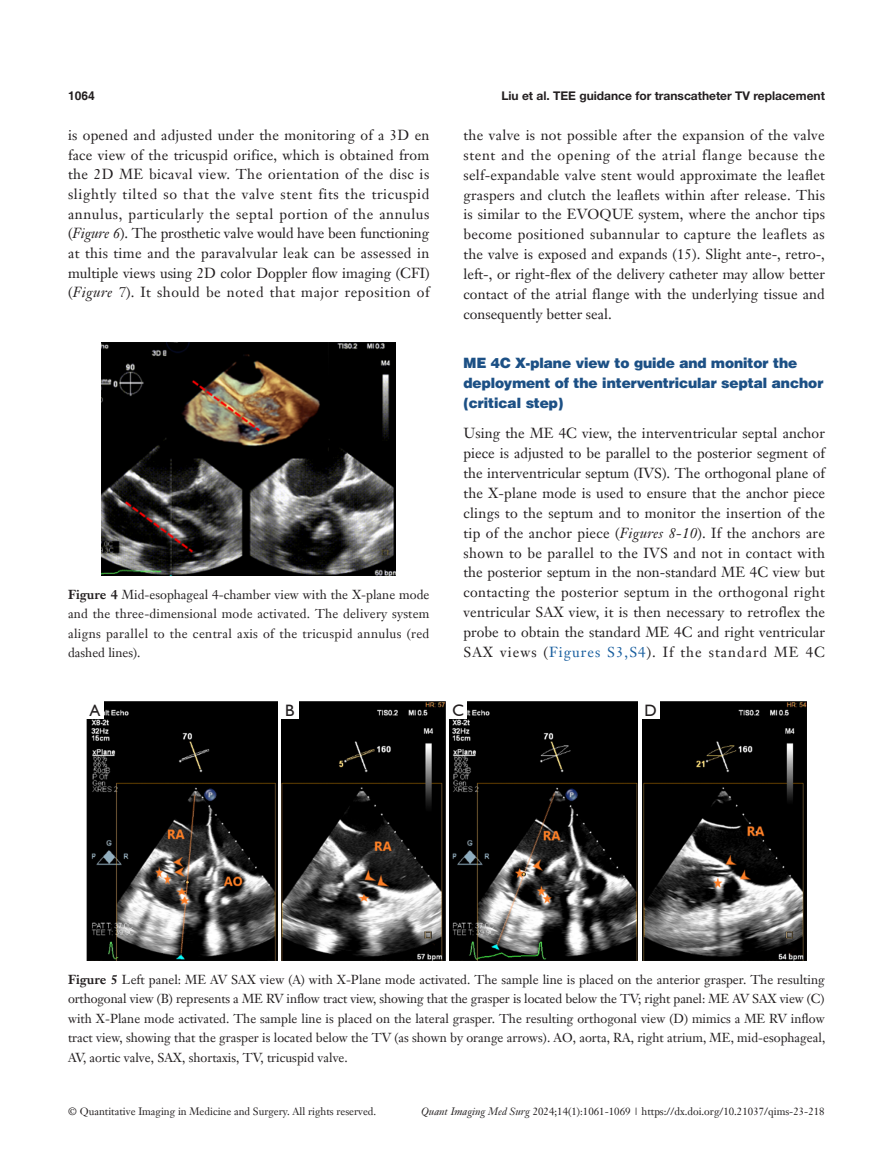
<style>
.page{position:relative;width:893px;height:1170px;background:#fff}
.page>*{position:absolute;margin:0;border:0;box-sizing:border-box;transform-origin:0 0}
.t1{font:16.5px "Humanist 521 BT";color:#231f20}
.t2{font:14.25px/20px "Janson Text LT";letter-spacing:.01em;color:#231f20;text-align:justify}
.t3{font:900 14.25px/20px "Helvetica";color:#1c5085}
.t4{font:12.75px/19.5px "Janson Text LT";color:#231f20;text-align:justify}
.t5{font:700 12px "Helvetica Neue LT Pro";color:#231f20}
.t6{font:700 12px "Helvetica";color:#231f20}
.t7{font:10.5px "Janson Text LT";color:#231f20}
.s1{font-style:italic}
.s2{color:#175d9e}
.s3{font-weight:700}
</style>
<div class="page">
<img style="left:102px;top:342px;width:294px;height:233px">
<img style="left:642px;top:701px;width:164px;height:259px">
<img style="left:281px;top:701px;width:164px;height:259px">
<img style="left:87px;top:701px;width:190px;height:259px">
<img style="left:450px;top:701px;width:188px;height:259px">
<div style="left:87px;top:701px;width:17px;height:17px;background:#fff"></div>
<div style="left:281px;top:701px;width:17px;height:17px;background:#fff"></div>
<div style="left:450px;top:701px;width:17px;height:17px;background:#fff"></div>
<div style="left:642px;top:701px;width:17px;height:17px;background:#fff"></div>
<p class="t6" style="left:68px;top:88px;width:28px">1064</p>
<p class="t5" style="left:501px;top:88px;width:325px">Liu et al. TEE guidance for transcatheter TV replacement</p>
<p class="t2" style="left:68px;top:125px;width:363px">is opened and adjusted under the monitoring of a 3D en face view of the tricuspid orifice, which is obtained from the 2D ME bicaval view. The orientation of the disc is slightly tilted so that the valve stent fits the tricuspid annulus, particularly the septal portion of the annulus (<span class="s1">Figure 6</span>). The prosthetic valve would have been functioning at this time and the paravalvular leak can be assessed in multiple views using 2D color Doppler flow imaging (CFI) (<span class="s1">Figure 7</span>). It should be noted that major reposition of</p>
<p class="t2" style="left:463px;top:125px;width:363px">the valve is not possible after the expansion of the valve stent and the opening of the atrial flange because the self-expandable valve stent would approximate the leaflet graspers and clutch the leaflets within after release. This is similar to the EVOQUE system, where the anchor tips become positioned subannular to capture the leaflets as the valve is exposed and expands (15). Slight ante-, retro-, left-, or right-flex of the delivery catheter may allow better contact of the atrial flange with the underlying tissue and consequently better seal.</p>
<p class="t3" style="left:463px;top:353px;width:361px">ME 4C X-plane view to guide and monitor the deployment of the interventricular septal anchor (critical step)</p>
<p class="t2" style="left:463px;top:423px;width:363px">Using the ME 4C view, the interventricular septal anchor piece is adjusted to be parallel to the posterior segment of the interventricular septum (IVS). The orthogonal plane of the X-plane mode is used to ensure that the anchor piece clings to the septum and to monitor the insertion of the tip of the anchor piece (<span class="s1">Figures 8-10</span>). If the anchors are shown to be parallel to the IVS and not in contact with the posterior septum in the non-standard ME 4C view but contacting the posterior septum in the orthogonal right ventricular SAX view, it is then necessary to retroflex the probe to obtain the standard ME 4C and right ventricular SAX views (<span class="s2">Figures S3,S4</span>). If the standard ME 4C</p>
<p class="t4" style="left:68px;top:584px;width:363px"><span class="s3">Figure 4</span> Mid-esophageal 4-chamber view with the X-plane mode and the three-dimensional mode activated. The delivery system aligns parallel to the central axis of the tricuspid annulus (red dashed lines).</p>
<p class="t1" style="left:90px;top:700px;width:12px">A</p>
<p class="t1" style="left:285px;top:700px;width:11px">B</p>
<p class="t1" style="left:453px;top:700px;width:13px">C</p>
<p class="t1" style="left:644px;top:700px;width:14px">D</p>
<p class="t4" style="left:68px;top:969px;width:759px"><span class="s3">Figure 5</span> Left panel: ME AV SAX view (A) with X-Plane mode activated. The sample line is placed on the anterior grasper. The resulting orthogonal view (B) represents a ME RV inflow tract view, showing that the grasper is located below the TV; right panel: ME AV SAX view (C) with X-Plane mode activated. The sample line is placed on the lateral grasper. The resulting orthogonal view (D) mimics a ME RV inflow tract view, showing that the grasper is located below the TV (as shown by orange arrows). AO, aorta, RA, right atrium, ME, mid-esophageal, AV, aortic valve, SAX, shortaxis, TV, tricuspid valve.</p>
<p class="t7" style="left:68px;top:1104px;width:310px">© Quantitative Imaging in Medicine and Surgery. All rights reserved.</p>
<p class="t7" style="left:421px;top:1104px;width:405px"><span class="s1">Quant Imaging Med Surg</span> 2024;14(1):1061-1069 | https://dx.doi.org/10.21037/qims-23-218</p>
</div>
